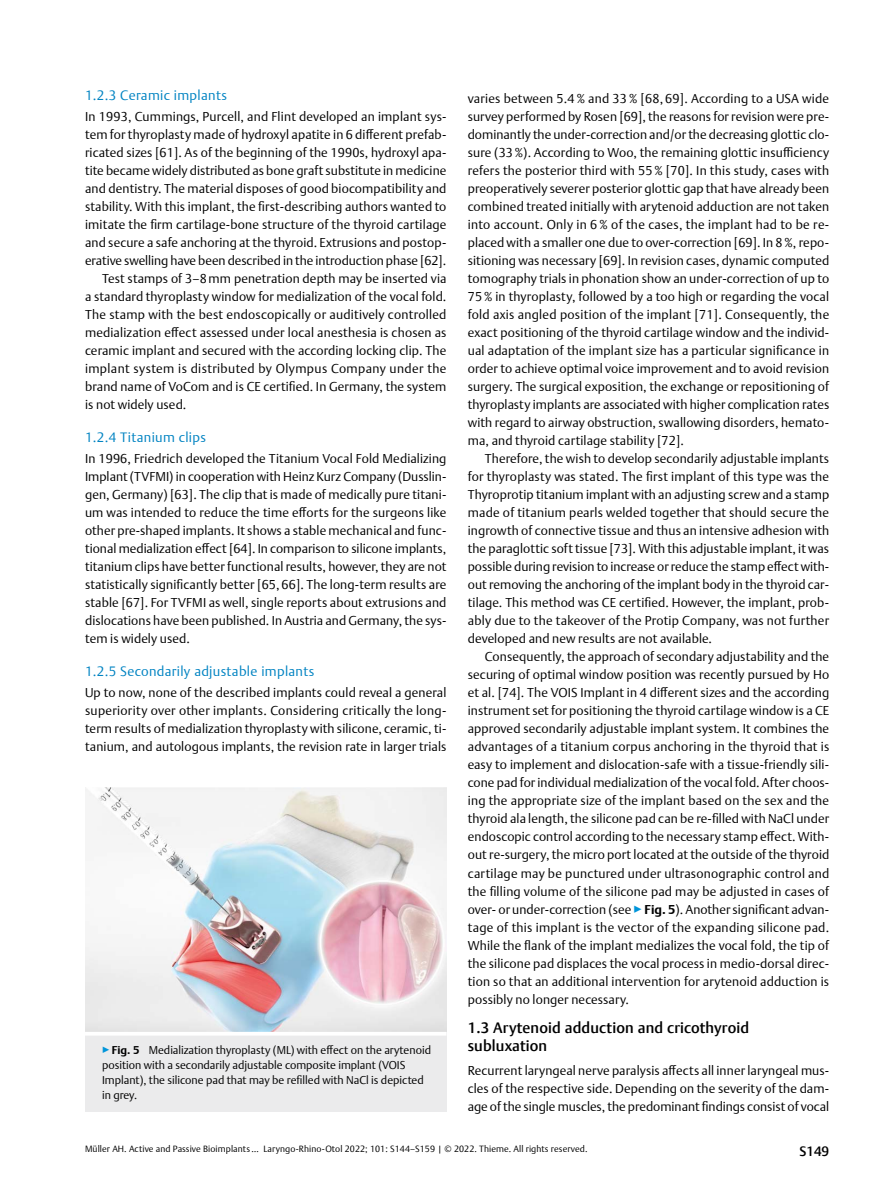
<style>
.page{position:relative;width:893px;height:1191px;background:#fff}
.page>*{position:absolute;margin:0;border:0;box-sizing:border-box;transform-origin:0 0}
.t1{font:500 15px/18px "Thieme Argo 2011";letter-spacing:.01em;color:#000}
.t2{font:300 13.5px "Thieme Argo 2011";letter-spacing:.025em;color:#0083c2}
.t3{font:500 13.5px "Thieme Argo 2011";color:#000}
.t4{font:300 12.75px/18px "Thieme Argo 2011";letter-spacing:.01em;color:#000;text-align:justify}
.t5{font:300 12.75px "Thieme Argo 2011";letter-spacing:.03em;color:#000}
.t6{font:300 11.25px/15px "Thieme Argo 2011";color:#000}
.t7{font:300 9px "Thieme Argo 2011";letter-spacing:.01em;color:#000}
.s1{color:#0095da}
.s2{font-weight:700}
</style>
<div class="page">
<img style="left:85px;top:787px;width:361px;height:244px">
<div style="left:85px;top:1032px;width:361px;height:79px;background:#ebebec"></div>
<svg style="left:85px;top:1031px;width:361px;height:4px"></svg>
<p class="t2" style="left:85px;top:86px;width:143px">1.2.3 Ceramic implants</p>
<p class="t4" style="left:85px;top:107px;width:363px">In 1993, Cummings, Purcell, and Flint developed an implant sys-</p>
<p class="t4" style="left:85px;top:125px;width:363px">tem for thyroplasty made of hydroxyl apatite in 6 different prefab-</p>
<p class="t4" style="left:85px;top:143px;width:363px">ricated sizes [61]. As of the beginning of the 1990s, hydroxyl apa-</p>
<p class="t4" style="left:85px;top:161px;width:363px">tite became widely distributed as bone graft substitute in medicine</p>
<p class="t4" style="left:85px;top:179px;width:363px">and dentistry. The material disposes of good biocompatibility and</p>
<p class="t4" style="left:85px;top:197px;width:363px">stability. With this implant, the first-describing authors wanted to</p>
<p class="t4" style="left:85px;top:215px;width:363px">imitate the firm cartilage-bone structure of the thyroid cartilage</p>
<p class="t4" style="left:85px;top:233px;width:363px">and secure a safe anchoring at the thyroid. Extrusions and postop-</p>
<p class="t4" style="left:85px;top:251px;width:363px">erative swelling have been described in the introduction phase [62].</p>
<p class="t4" style="left:102px;top:269px;width:346px">Test stamps of 3–8mm penetration depth may be inserted via</p>
<p class="t4" style="left:85px;top:287px;width:363px">a standard thyroplasty window for medialization of the vocal fold.</p>
<p class="t4" style="left:85px;top:305px;width:363px">The stamp with the best endoscopically or auditively controlled</p>
<p class="t4" style="left:85px;top:323px;width:363px">medialization effect assessed under local anesthesia is chosen as</p>
<p class="t4" style="left:85px;top:341px;width:363px">ceramic implant and secured with the according locking clip. The</p>
<p class="t5" style="left:85px;top:360px;width:363px">implant system is distributed by Olympus Company under the</p>
<p class="t4" style="left:85px;top:377px;width:363px">brand name of VoCom and is CE certified. In Germany, the system</p>
<p class="t4" style="left:85px;top:395px;width:103px">is not widely used.</p>
<p class="t2" style="left:85px;top:428px;width:122px">1.2.4 Titanium clips</p>
<p class="t4" style="left:85px;top:449px;width:363px">In 1996, Friedrich developed the Titanium Vocal Fold Medializing Implant (TVFMI) in cooperation with Heinz Kurz Company (Dusslin&shy;gen, Germany) [63]. The clip that is made of medically pure titani&shy;um was intended to reduce the time efforts for the surgeons like other pre-shaped implants. It shows a stable mechanical and func&shy;tional medialization effect [64]. In comparison to silicone implants, titanium clips have better functional results, however, they are not statistically significantly better [65, 66]. The long-term results are stable [67]. For TVFMI as well, single reports about extrusions and dislocations have been published. In Austria and Germany, the sys&shy;tem is widely used.</p>
<p class="t2" style="left:85px;top:662px;width:231px">1.2.5 Secondarily adjustable implants</p>
<p class="t4" style="left:85px;top:683px;width:363px">Up to now, none of the described implants could reveal a general superiority over other implants. Considering critically the long&shy;term results of medialization thyroplasty with silicone, ceramic, ti&shy;tanium, and autologous implants, the revision rate in larger trials</p>
<p class="t6" style="left:102px;top:1042px;width:330px"><span class="s1">▶</span><span class="s2">Fig. 5</span> Medialization thyroplasty (ML) with effect on the arytenoid position with a secondarily adjustable composite implant (VOIS Implant), the silicone pad that may be refilled with NaCl is depicted in grey.</p>
<p class="t4" style="left:468px;top:89px;width:363px">varies between 5.4% and 33% [68, 69]. According to a USA wide survey performed by Rosen [69], the reasons for revision were pre&shy;dominantly the under-correction and/or the decreasing glottic clo&shy;sure (33%). According to Woo, the remaining glottic insufficiency refers the posterior third with 55% [70]. In this study, cases with preoperatively severer posterior glottic gap that have already been combined treated initially with arytenoid adduction are not taken into account. Only in 6 % of the cases, the implant had to be re&shy;placed with a smaller one due to over-correction [69]. In 8%, repo&shy;sitioning was necessary [69]. In revision cases, dynamic computed tomography trials in phonation show an under-correction of up to 75% in thyroplasty, followed by a too high or regarding the vocal fold axis angled position of the implant [71]. Consequently, the exact positioning of the thyroid cartilage window and the individ&shy;ual adaptation of the implant size has a particular significance in order to achieve optimal voice improvement and to avoid revision surgery. The surgical exposition, the exchange or repositioning of thyroplasty implants are associated with higher complication rates with regard to airway obstruction, swallowing disorders, hemato&shy;ma, and thyroid cartilage stability [72].</p>
<p class="t4" style="left:468px;top:449px;width:363px;text-indent:17px">Therefore, the wish to develop secondarily adjustable implants for thyroplasty was stated. The first implant of this type was the Thyroprotip titanium implant with an adjusting screw and a stamp made of titanium pearls welded together that should secure the ingrowth of connective tissue and thus an intensive adhesion with the paraglottic soft tissue [73]. With this adjustable implant, it was possible during revision to increase or reduce the stamp effect with&shy;out removing the anchoring of the implant body in the thyroid car&shy;tilage. This method was CE certified. However, the implant, prob&shy;ably due to the takeover of the Protip Company, was not further developed and new results are not available.</p>
<p class="t4" style="left:468px;top:647px;width:363px;text-indent:17px">Consequently, the approach of secondary adjustability and the securing of optimal window position was recently pursued by Ho et al. [74]. The VOIS Implant in 4 different sizes and the according instrument set for positioning the thyroid cartilage window is a CE approved secondarily adjustable implant system. It combines the advantages of a titanium corpus anchoring in the thyroid that is easy to implement and dislocation-safe with a tissue-friendly sili&shy;cone pad for individual medialization of the vocal fold. After choos&shy;ing the appropriate size of the implant based on the sex and the thyroid ala length, the silicone pad can be re-filled with NaCl under endoscopic control according to the necessary stamp effect. With&shy;out re-surgery, the micro port located at the outside of the thyroid cartilage may be punctured under ultrasonographic control and the filling volume of the silicone pad may be adjusted in cases of over- or under-correction (see <span class="s1">▶</span><span class="s2">Fig. 5</span>). Another significant advan&shy;tage of this implant is the vector of the expanding silicone pad.<br>While the flank of the implant medializes the vocal fold, the tip of the silicone pad displaces the vocal process in medio-dorsal direc&shy;tion so that an additional intervention for arytenoid adduction is possibly no longer necessary.</p>
<p class="t1" style="left:468px;top:1018px;width:283px">1.3 Arytenoid adduction and cricothyroid subluxation</p>
<p class="t4" style="left:468px;top:1061px;width:363px">Recurrent laryngeal nerve paralysis affects all inner laryngeal mus&shy;cles of the respective side. Depending on the severity of the dam&shy;age of the single muscles, the predominant findings consist of vocal</p>
<p class="t7" style="left:85px;top:1143px;width:504px">Müller AH. Active and Passive Bioimplants … Laryngo-Rhino-Otol 2022; 101: S144–S159 | © 2022. Thieme. All rights reserved.</p>
<p class="t3" style="left:799px;top:1142px;width:31px">S149</p>
</div>
